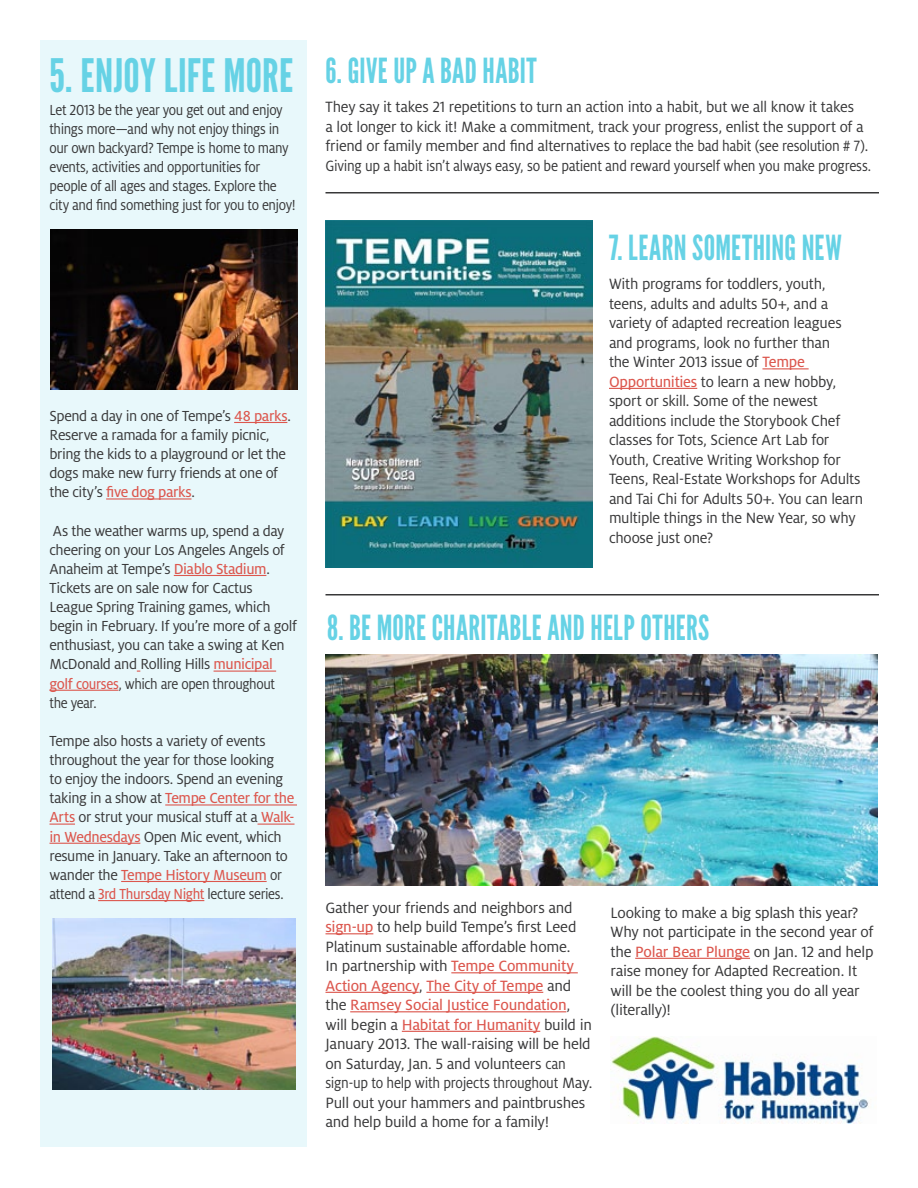
<style>
.page{position:relative;width:918px;height:1188px;background:#fff}
.page>*{position:absolute;margin:0;border:0;box-sizing:border-box;transform-origin:0 0}
.t1{font:34.5px "League Gothic";letter-spacing:.01em;color:#66d2e5;scale:.94 1}
.t2{font:16.5px/19.5px "Milo OT";letter-spacing:-.015em;color:#383839}
.t3{font:16.5px/19.5px "Milo OT Text";letter-spacing:-.015em;color:#dc574e}
.t4{font:16.2px/19px "Milo OT";letter-spacing:-.025em;color:#383839}
.t5{font:16.2px/19px "Milo OT";letter-spacing:-.025em;color:#383839;scale:.9 1}
.t6{font:16.2px "Milo OT Text";letter-spacing:-.025em;color:#dc574e}
.s1{font-size:46.05px}
.s2{font-family:"Milo OT Text";color:#dc574e}
.s3{font-family:"Milo OT";color:#383839}
</style>
<div class="page">
<div style="left:40px;top:40px;width:268px;height:1108px;background:#e8f8fb"></div>
<hr style="left:234px;top:422px;width:53px;height:1px;background:#dc574e">
<hr style="left:106px;top:498px;width:85px;height:2px;background:#dc574e">
<hr style="left:174px;top:575px;width:92px;height:1px;background:#dc574e">
<hr style="left:214px;top:671px;width:62px;height:1px;background:#dc574e">
<hr style="left:50px;top:690px;width:68px;height:1px;background:#dc574e">
<hr style="left:165px;top:804px;width:132px;height:2px;background:#dc574e">
<svg style="left:50px;top:824px;width:25px;height:1px"></svg>
<hr style="left:258px;top:824px;width:37px;height:1px;background:#dc574e">
<hr style="left:50px;top:843px;width:90px;height:1px;background:#dc574e">
<hr style="left:121px;top:881px;width:146px;height:1px;background:#dc574e">
<hr style="left:98px;top:900px;width:106px;height:1px;background:#dc574e">
<img style="left:52px;top:918px;width:244px;height:171px">
<img style="left:51px;top:230px;width:246px;height:159px">
<hr style="left:762px;top:368px;width:47px;height:1px;background:#dc574e">
<hr style="left:609px;top:388px;width:88px;height:1px;background:#dc574e">
<img style="left:326px;top:220px;width:266px;height:347px">
<hr style="left:326px;top:933px;width:47px;height:1px;background:#dc574e">
<hr style="left:451px;top:972px;width:127px;height:1px;background:#dc574e">
<hr style="left:326px;top:992px;width:93px;height:1px;background:#dc574e">
<hr style="left:426px;top:992px;width:117px;height:1px;background:#dc574e">
<hr style="left:350px;top:1011px;width:216px;height:1px;background:#dc574e">
<hr style="left:402px;top:1031px;width:138px;height:1px;background:#dc574e">
<img style="left:326px;top:654px;width:552px;height:231px">
<img style="left:611px;top:1036px;width:258px;height:88px">
<hr style="left:326px;top:192px;width:553px;height:2px;background:#383839">
<hr style="left:326px;top:594px;width:553px;height:2px;background:#383839">
<hr style="left:635px;top:958px;width:115px;height:1px;background:#dc574e">
<h1 class="t1" style="left:49px;top:51px;width:520px"><span class="s1">5. ENJOY LIFE MORE</span> 6. GIVE UP A BAD HABIT</h1>
<p class="t2" style="left:326px;top:97px;width:547px">They say it takes 21 repetitions to turn an action into a habit, but we all know it takes<br>a lot longer to kick it! Make a commitment, track your progress, enlist the support of a friend or family member and find alternatives to replace the bad habit (see resolution # 7).<br>Giving up a habit isn’t always easy, so be patient and reward yourself when you make progress.</p>
<p class="t5" style="left:50px;top:100px;width:275px">Let 2013 be the year you get out and enjoy things more—and why not enjoy things in our own backyard? Tempe is home to many events, activities and opportunities for people of all ages and stages. Explore the city and find something just for you to enjoy!</p>
<p class="t4" style="left:49px;top:406px;width:243px">Spend a day in one of Tempe’s <span class="s2">48 parks</span>.<br>Reserve a ramada for a family picnic, bring the kids to a playground or let the dogs make new furry friends at one of</p>
<p class="t6" style="left:49px;top:483px;width:147px"><span class="s3">the city’s</span> five dog parks<span class="s3">.</span></p>
<p class="t4" style="left:49px;top:521px;width:249px">As the weather warms up, spend a day cheering on your Los Angeles Angels of Anaheim at Tempe’s <span class="s2">Diablo Stadium</span>.<br>Tickets are on sale now for Cactus League Spring Training games, which begin in February. If you’re more of a golf enthusiast, you can take a swing at Ken McDonald and Rolling Hills <span class="s2">municipal golf courses</span>, which are open throughout the year.</p>
<p class="t4" style="left:50px;top:732px;width:235px">Tempe also hosts a variety of events throughout the year for those looking to enjoy the indoors. Spend an evening</p>
<p class="t6" style="left:50px;top:789px;width:247px"><span class="s3">taking in a show at</span> Tempe Center for the</p>
<p class="t4" style="left:50px;top:808px;width:247px"><span class="s2">Arts</span> or strut your musical stuff at a <span class="s2">Walk&shy;in Wednesdays</span> Open Mic event, which resume in January. Take an afternoon to</p>
<p class="t6" style="left:50px;top:866px;width:234px"><span class="s3">wander the</span> Tempe History Museum <span class="s3">or</span></p>
<p class="t5" style="left:50px;top:885px;width:262px">attend a <span class="s2">3rd Thursday Night</span> lecture series.</p>
<h1 class="t1" style="left:609px;top:228px;width:249px">7. LEARN SOMETHING NEW</h1>
<p class="t2" style="left:609px;top:274px;width:256px">With programs for toddlers, youth, teens, adults and adults 50+, and a variety of adapted recreation leagues and programs, look no further than<br>the Winter 2013 issue of <span class="s2">Tempe Opportunities</span> to learn a new hobby, sport or skill. Some of the newest additions include the Storybook Chef classes for Tots, Science Art Lab for Youth, Creative Writing Workshop for Teens, Real-Estate Workshops for Adults and Tai Chi for Adults 50+. You can learn multiple things in the New Year, so why choose just one?</p>
<h1 class="t1" style="left:327px;top:608px;width:408px">8. BE MORE CHARITABLE AND HELP OTHERS</h1>
<p class="t2" style="left:326px;top:898px;width:253px">Gather your friends and neighbors and <span class="s2">sign-up</span> to help build Tempe’s first Leed Platinum sustainable affordable home.<br>In partnership with <span class="s2">Tempe Community</span></p>
<p class="t3" style="left:326px;top:976px;width:268px">Action Agency<span class="s3">,</span> The City of Tempe <span class="s3">and the</span> Ramsey Social Justice Foundation<span class="s3">, will begin a</span> Habitat for Humanity <span class="s3">build in</span></p>
<p class="t2" style="left:325px;top:1034px;width:268px">January 2013. The wall-raising will be held on Saturday, Jan. 5 and volunteers can sign-up to help with projects throughout May.<br>Pull out your hammers and paintbrushes and help build a home for a family!</p>
<p class="t2" style="left:610px;top:903px;width:265px">Looking to make a big splash this year?<br>Why not participate in the second year of the <span class="s2">Polar Bear Plunge</span> on Jan. 12 and help raise money for Adapted Recreation. It will be the coolest thing you do all year (literally)!</p>
</div>
